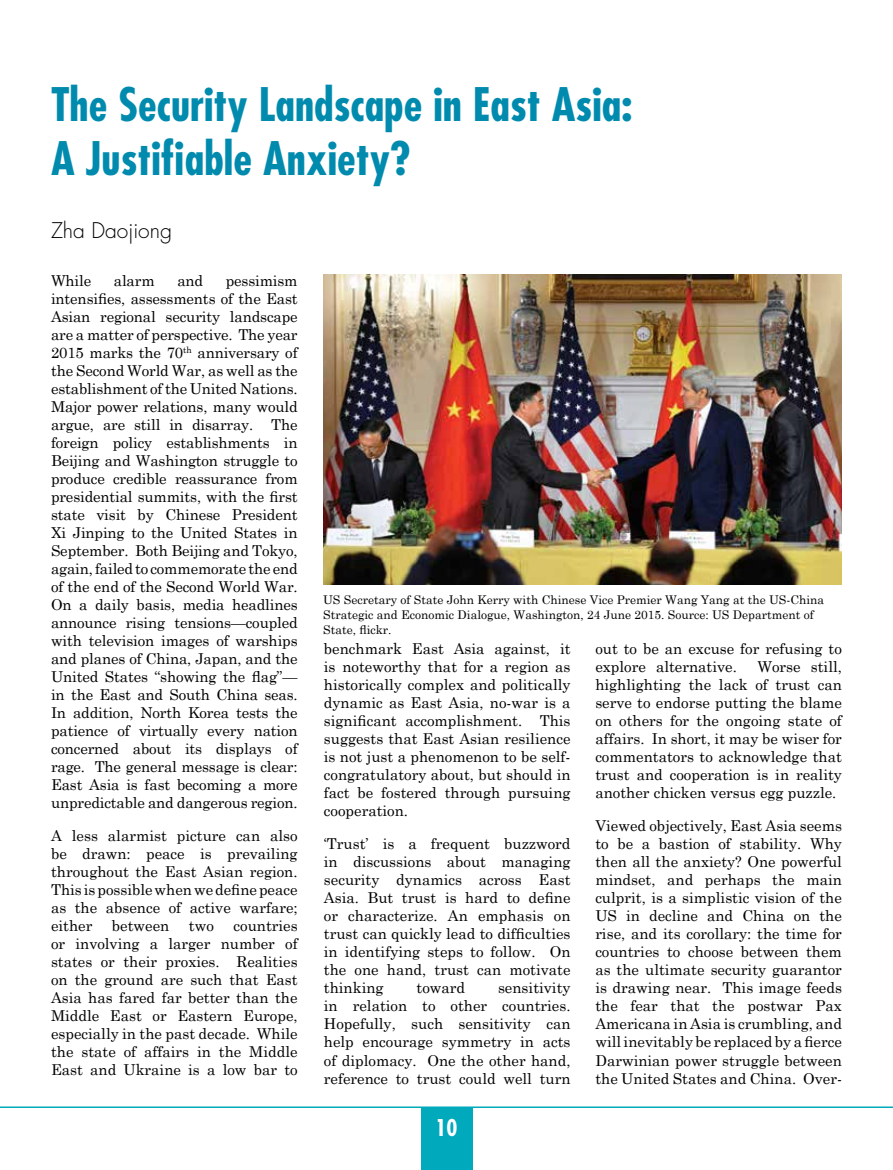
<style>
.page{position:relative;width:893px;height:1170px;background:#fff}
.page>*{position:absolute;margin:0;border:0;box-sizing:border-box;transform-origin:0 0}
.t1{font:700 condensed 45px/54px "Futura";color:#008bae}
.t2{font:700 condensed 22.5px "Futura";color:#fff}
.t3{font:300 21px "Futura";color:#000}
.t4{font:15px/18px "Century Schoolbook";color:#000;text-align:justify}
.t5{font:12px/15px "Century Schoolbook";color:#000}
</style>
<div class="page">
<hr style="left:0;top:1106px;width:893px;height:1px;background:#00a9bc">
<div style="left:421px;top:1107px;width:51px;height:62px;background:#00a9bc"></div>
<img style="left:323px;top:274px;width:519px;height:311px">
<h1 class="t1" style="left:51px;top:77px;width:583px">The Security Landscape in East Asia:<br>A Justifiable Anxiety?</h1>
<h3 class="t3" style="left:51px;top:217px;width:122px">Zha Daojiong</h3>
<p class="t4" style="left:51px;top:271px;width:42px">While</p>
<p class="t4" style="left:114px;top:271px;width:42px">alarm</p>
<p class="t4" style="left:177px;top:271px;width:27px">and</p>
<p class="t4" style="left:51px;top:271px;width:248px;text-indent:175px">pessimism intensifies, assessments of the East Asian regional security landscape are a matter of perspective. The year 2015 marks the 70<sup>th</sup> anniversary of the Second World War, as well as the establishment of the United Nations.<br>Major power relations, many would argue, are still in disarray. The foreign policy establishments in Beijing and Washington struggle to produce credible reassurance from presidential summits, with the first state visit by Chinese President Xi Jinping to the United States in September. Both Beijing and Tokyo, again, failed to commemorate the end of the end of the Second World War.<br>On a daily basis, media headlines announce rising tensions—coupled with television images of warships and planes of China, Japan, and the United States “showing the flag”— in the East and South China seas.<br>In addition, North Korea tests the patience of virtually every nation concerned about its displays of rage. The general message is clear:<br>East Asia is fast becoming a more unpredictable and dangerous region.</p>
<p class="t4" style="left:51px;top:826px;width:248px">A less alarmist picture can also be drawn: peace is prevailing throughout the East Asian region.<br>This is possible when we define peace as the absence of active warfare; either</p>
<p class="t5" style="left:323px;top:591px;width:502px">US Secretary of State John Kerry with Chinese Vice Premier Wang Yang at the US-China<br>Strategic and Economic Dialogue, Washington, 24 June 2015. Source: US Department of<br>State, flickr.</p>
<p class="t4" style="left:595px;top:639px;width:248px">out to be an excuse for refusing to explore alternative.</p>
<p class="t4" style="left:324px;top:639px;width:248px">benchmark East Asia against, it is noteworthy that for a region as historically complex and politically dynamic as East Asia, no-war is a significant accomplishment. This suggests that East Asian resilience is not just a phenomenon to be self&shy;congratulatory about, but should in fact be fostered through pursuing cooperation.</p>
<p class="t4" style="left:324px;top:834px;width:248px">‘Trust’ is a frequent buzzword in discussions about managing security dynamics across East Asia. But trust is hard to define or characterize. An emphasis on trust can quickly lead to difficulties in identifying steps to follow. On the one hand, trust can motivate thinking</p>
<p class="t4" style="left:595px;top:657px;width:248px;text-indent:162px">Worse still, highlighting the lack of trust can serve to endorse putting the blame on others for the ongoing state of affairs. In short, it may be wiser for commentators to acknowledge that trust and cooperation is in reality another chicken versus egg puzzle.</p>
<p class="t4" style="left:595px;top:816px;width:248px">Viewed objectively, East Asia seems to be a bastion of stability. Why then all the anxiety? One powerful mindset, and perhaps the main culprit, is a simplistic vision of the US in decline and China on the rise, and its corollary: the time for countries to choose between them as the ultimate security guarantor is drawing near. This image feeds the fear that the postwar Pax Americana in Asia is crumbling, and will inevitably be replaced by a fierce Darwinian power struggle between the United States and China. Over-</p>
<p class="t4" style="left:51px;top:916px;width:248px;text-indent:182px">countries or involving a larger number of states or their proxies. Realities on the ground are such that East Asia has fared far better than the Middle East or Eastern Europe, especially in the past decade. While the state of affairs in the Middle East and Ukraine is a low bar to</p>
<p class="t4" style="left:112px;top:916px;width:59px">between</p>
<p class="t4" style="left:189px;top:916px;width:27px">two</p>
<p class="t4" style="left:324px;top:978px;width:248px;text-indent:174px">sensitivity in relation to other countries.<br>Hopefully, such sensitivity can help encourage symmetry in acts of diplomacy. One the other hand, reference to trust could well turn</p>
<p class="t4" style="left:417px;top:978px;width:50px">toward</p>
<h2 class="t2" style="left:435px;top:1113px;width:24px">10</h2>
</div>
